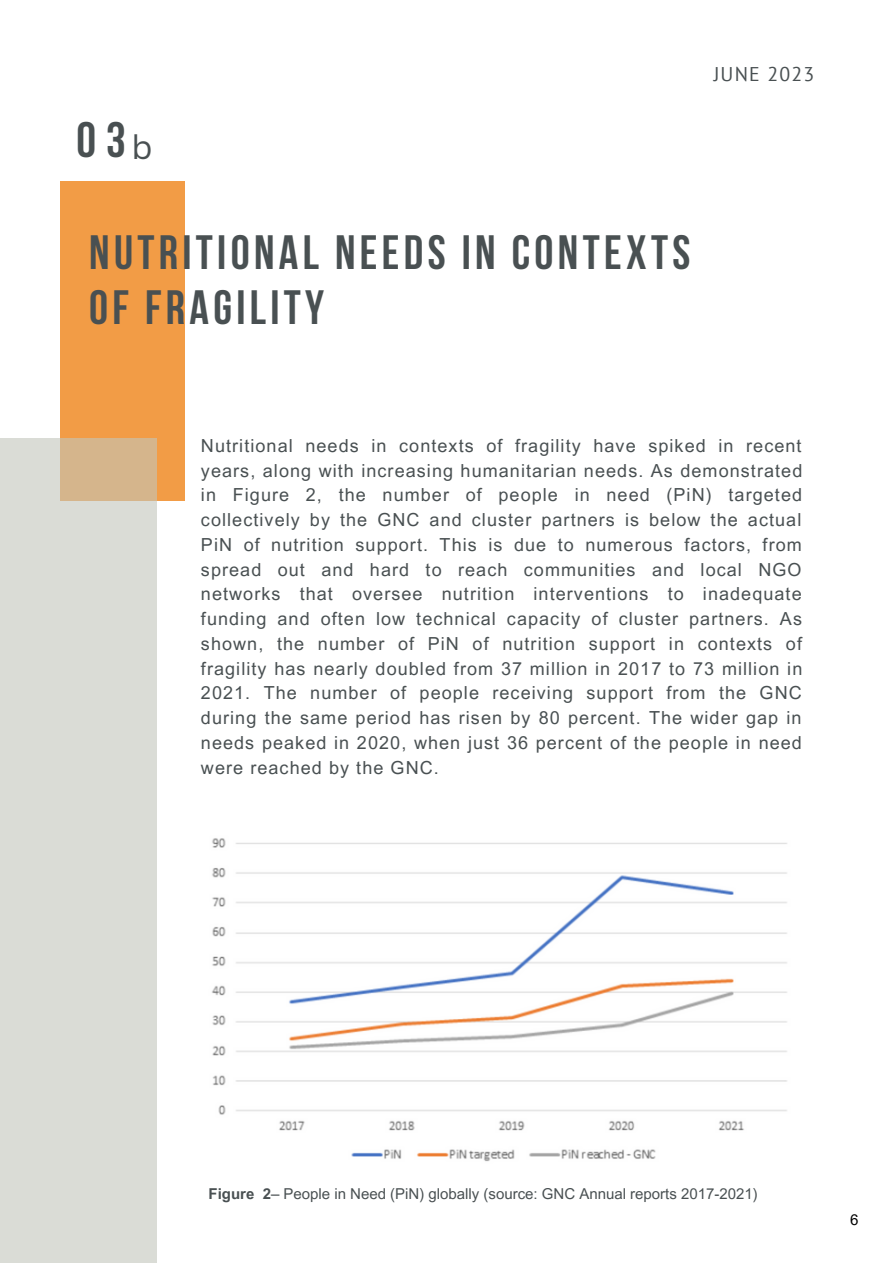
<style>
.page{position:relative;width:893px;height:1264px;background:#fff}
.page>*{position:absolute;margin:0;border:0;box-sizing:border-box;transform-origin:0 0}
.t1{font:700 49.65px "Bebas Neue";color:#495052}
.t2{font:700 48px/55.1px "Bebas Neue";letter-spacing:.09em;color:#495052}
.t3{font:33px "Canva Sans";color:#495052}
.t4{font:19.8px "PT Sans";letter-spacing:.06em;color:#495052}
.t5{font:18px/24.8px "Arial MT Pro";letter-spacing:.06em;color:#495052;text-align:justify}
.t6{font:15px "Arial MT Pro";color:#495052}
.t7{font:15px "Arial MT Pro";color:#000}
.s1{font-weight:700}
</style>
<div class="page">
<img style="left:212px;top:838px;width:575px;height:324px">
<div style="left:60px;top:182px;width:125px;height:319px;background:#f29c46"></div>
<div style="left:0;top:438px;width:156px;height:824px;background:#dadcd6"></div>
<p class="t1" style="left:76px;top:120px;width:51px">03</p>
<p class="t3" style="left:131px;top:123px;width:23px">b</p>
<p class="t4" style="left:713px;top:61px;width:102px">JUNE 2023</p>
<p class="t2" style="left:89px;top:229px;width:602px">NUTRITIONAL NEEDS IN CONTEXTS<br>OF FRAGILITY</p>
<p class="t5" style="left:201px;top:435px;width:603px">Nutritional needs in contexts of fragility have spiked in recent years, along with increasing humanitarian needs. As demonstrated in Figure 2, the number of people in need (PiN) targeted collectively by the GNC and cluster partners is below the actual PiN of nutrition support. This is due to numerous factors, from spread out and hard to reach communities and local NGO networks that oversee nutrition interventions to inadequate funding and often low technical capacity of cluster partners. As shown, the number of PiN of nutrition support in contexts of fragility has nearly doubled from 37 million in 2017 to 73 million in 2021. The number of people receiving support from the GNC during the same period has risen by 80 percent. The wider gap in needs peaked in 2020, when just 36 percent of the people in need were reached by the GNC.</p>
<p class="t6" style="left:209px;top:1187px;width:550px"><span class="s1">Figure 2</span>– People in Need (PiN) globally (source: GNC Annual reports 2017-2021)</p>
<p class="t7" style="left:850px;top:1214px;width:10px">6</p>
</div>
